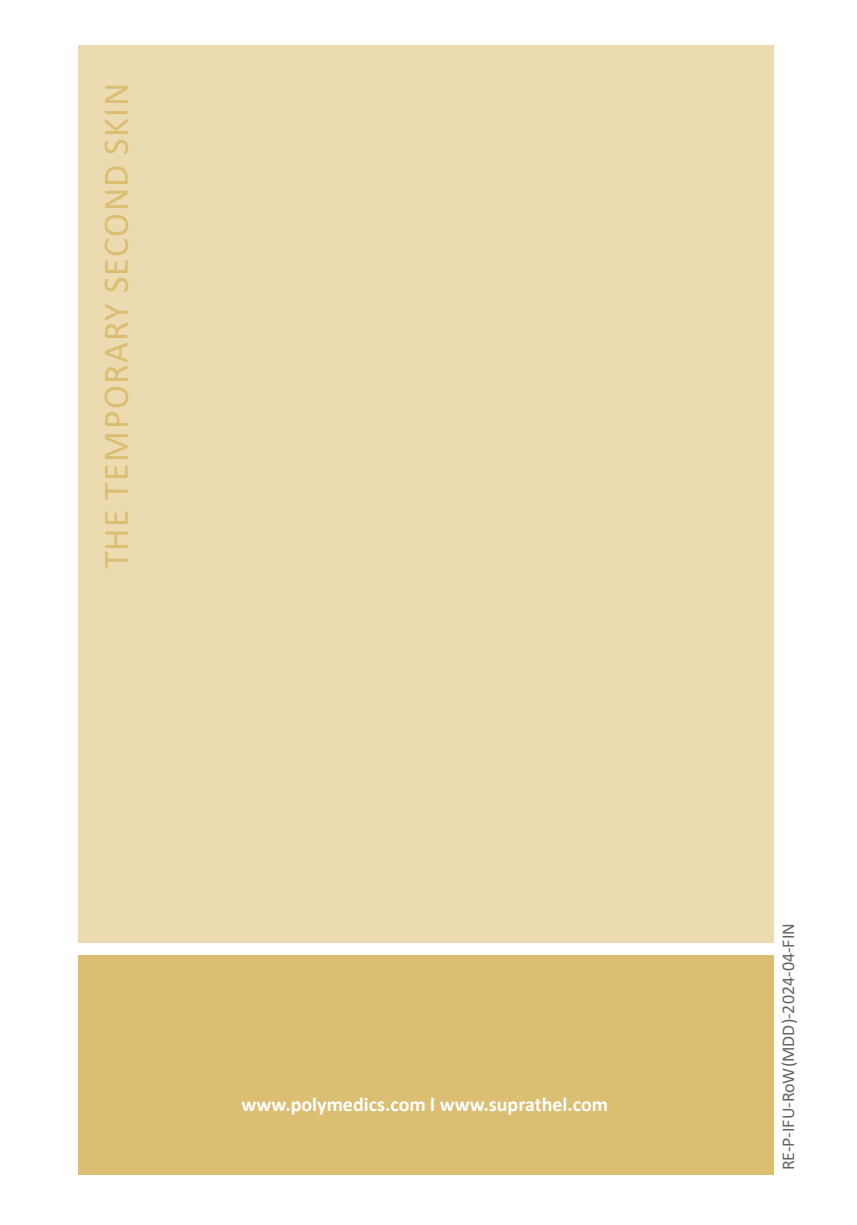
<style>
.page{position:relative;width:857px;height:1225px;background:#fff}
.page>*{position:absolute;margin:0;border:0;box-sizing:border-box;transform-origin:0 0}
.t1{font:36px "Calibri";letter-spacing:.04em;color:#dbbe71}
.t2{font:700 20px "Calibri";color:#fff}
.t3{font:18px "Calibri";color:#636366}
</style>
<div class="page">
<div style="left:78px;top:45px;width:695px;height:897px;background:#ecdbb1"></div>
<div style="left:78px;top:955px;width:695px;height:220px;background:#dbbe71"></div>
<h1 class="t1" style="left:91px;top:569px;width:488px;rotate:-90deg">THE TEMPORARY SECOND SKIN</h1>
<p class="t2" style="left:241px;top:1090px;width:368px">www.polymedics.com l www.suprathel.com</p>
<p class="t3" style="left:775px;top:1170px;width:249px;rotate:-90deg">RE-P-IFU-RoW(MDD)-2024-04-FIN</p>
</div>
